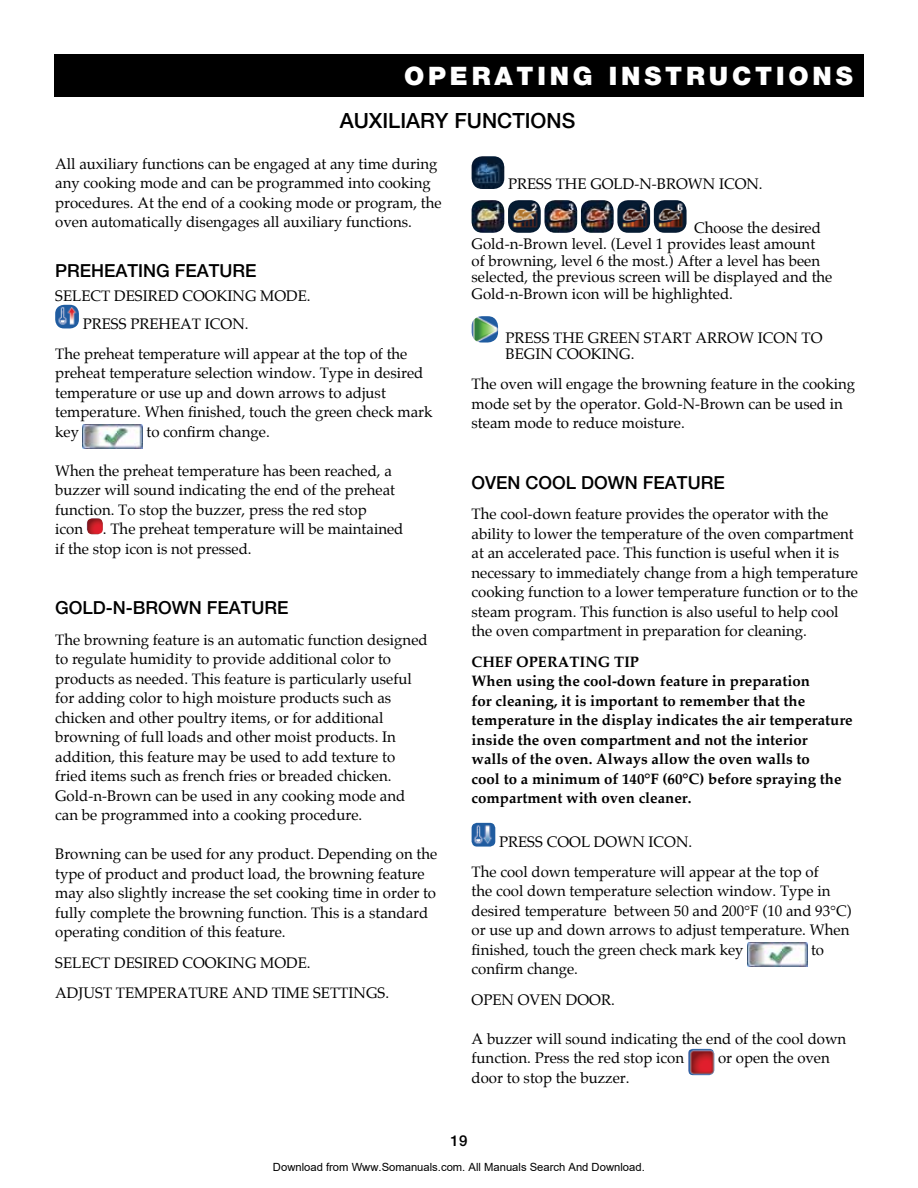
<style>
.page{position:relative;width:918px;height:1188px;background:#fff}
.page>*{position:absolute;margin:0;border:0;box-sizing:border-box;transform-origin:0 0}
.t1{font:900 25.5px "Helvetica Neue";letter-spacing:.15em;color:#fff}
.t2{font:500 21px "Helvetica Neue";color:#000}
.t3{font:500 18px "Helvetica Neue";color:#000}
.t4{font:15px/19.5px "Palatino";color:#000}
.t5{font:700 15px/19.5px "Palatino";color:#000}
.t6{font:500 15px "Helvetica Neue";color:#000}
.t7{font:11.25px "Arial";color:#000}
</style>
<div class="page">
<div style="left:54px;top:54px;width:810px;height:43px;background:#000"></div>
<img style="left:55px;top:305px;width:24px;height:24px">
<img style="left:83px;top:425px;width:60px;height:24px">
<img style="left:87px;top:518px;width:16px;height:16px">
<img style="left:472px;top:156px;width:32px;height:33px">
<img style="left:472px;top:200px;width:32px;height:33px">
<img style="left:508px;top:200px;width:33px;height:33px">
<img style="left:545px;top:200px;width:32px;height:33px">
<img style="left:581px;top:200px;width:33px;height:33px">
<img style="left:617px;top:200px;width:33px;height:33px">
<img style="left:654px;top:200px;width:33px;height:33px">
<img style="left:472px;top:316px;width:26px;height:27px">
<img style="left:472px;top:823px;width:23px;height:24px">
<img style="left:747px;top:943px;width:60px;height:24px">
<img style="left:688px;top:1049px;width:26px;height:26px">
<h1 class="t1" style="left:404px;top:61px;width:450px">OPERATING INSTRUCTIONS</h1>
<h2 class="t2" style="left:340px;top:108px;width:13px">AUXILIAR</h2>
<h2 class="t2" style="left:435px;top:108px;width:34px">Y FUNCTIONS</h2>
<p class="t4" style="left:55px;top:155px;width:388px">All auxiliary functions can be engaged at any time during any cooking mode and can be programmed into cooking procedures. At the end of a cooking mode or program, the oven automatically disengages all auxiliary functions.</p>
<p class="t3" style="left:55px;top:260px;width:61px">PREHEATING</p>
<p class="t3" style="left:175px;top:260px;width:13px">FEATURE</p>
<p class="t4" style="left:55px;top:288px;width:140px">Select desired cook</p>
<p class="t4" style="left:228px;top:288px;width:46px">ing mod</p>
<p class="t4" style="left:298px;top:288px;width:14px">e.</p>
<p class="t4" style="left:83px;top:315px;width:19px">Press</p>
<p class="t4" style="left:130px;top:315px;width:12px">preheat</p>
<p class="t4" style="left:205px;top:315px;width:11px">icon</p>
<p class="t4" style="left:55px;top:310px;width:354px;line-height:30.3px;text-indent:190px">.<br>The preheat temperature will appear at the top of the</p>
<p class="t4" style="left:55px;top:365px;width:379px">preheat temperature selection window. Type in desired temperature or use up and down arrows to adjust temperature. When finished, touch the green check mark key</p>
<p class="t4" style="left:508px;top:175px;width:19px">Press</p>
<p class="t4" style="left:556px;top:175px;width:11px">the</p>
<p class="t4" style="left:590px;top:175px;width:12px">gold</p>
<p class="t4" style="left:634px;top:175px;width:36px">-n-brown</p>
<p class="t4" style="left:719px;top:175px;width:11px">icon</p>
<p class="t4" style="left:759px;top:175px;width:5px">.</p>
<p class="t4" style="left:472px;top:221px;width:362px;line-height:16.5px;text-indent:222px">Choose the desired Gold-n-Brown level. (Level 1 provides least amount<br>of browning, level 6 the most.) After a level has been selected, the previous screen will be displayed and the Gold-n-Brown icon will be highlighted.</p>
<p class="t4" style="left:506px;top:329px;width:94px">PRESS THE green</p>
<p class="t4" style="left:644px;top:329px;width:65px">START arrow</p>
<p class="t4" style="left:758px;top:329px;width:11px">icon</p>
<p class="t4" style="left:802px;top:329px;width:22px">TO</p>
<p class="t4" style="left:472px;top:340px;width:385px;line-height:30.3px;text-indent:34px">BEGIN COOKING.<br>The oven will engage the browning feature in the cooking</p>
<p class="t4" style="left:472px;top:395px;width:373px">mode set by the operator. Gold-N-Brown can be used in steam mode to reduce moisture.</p>
<p class="t4" style="left:146px;top:423px;width:125px">to confirm change.</p>
<p class="t4" style="left:55px;top:462px;width:341px">When the preheat temperature has been reached, a buzzer will sound indicating the end of the preheat function. To stop the buzzer, press the red stop icon</p>
<p class="t3" style="left:472px;top:472px;width:81px">OVEN COOL</p>
<p class="t3" style="left:581px;top:472px;width:75px">DOWNFEATURE</p>
<p class="t4" style="left:472px;top:506px;width:388px">The cool-down feature provides the operator with the ability to lower the temperature of the oven compartment at an accelerated pace. This function is useful when it is necessary to immediately change from a high temperature cooking function to a lower temperature function or to the steam program. This function is also useful to help cool the oven compartment in preparation for cleaning.</p>
<p class="t5" style="left:472px;top:653px;width:383px">CHEF OPERATING TIP<br>When using the cool-down feature in preparation<br>for cleaning, it is important to remember that the temperature in the display indicates the air temperature inside the oven compartment and not the interior<br>walls of the oven. Always allow the oven walls to<br>cool to a minimum of 140°F (60°C) before spraying the compartment with oven cleaner.</p>
<p class="t4" style="left:499px;top:833px;width:19px">Press</p>
<p class="t4" style="left:547px;top:833px;width:12px">cool</p>
<p class="t4" style="left:594px;top:833px;width:14px">down</p>
<p class="t4" style="left:649px;top:833px;width:11px">icon</p>
<p class="t4" style="left:472px;top:828px;width:349px;line-height:30.3px;text-indent:217px">.<br>The cool down temperature will appear at the top of</p>
<p class="t4" style="left:472px;top:883px;width:382px">the cool down temperature selection window. Type in desired temperature between 50 and 200°F (10 and 93°C) or use up and down arrows to adjust temperature. When finished, touch the green check mark key</p>
<p class="t4" style="left:55px;top:521px;width:350px;text-indent:48px">. The preheat temperature will be maintained if the stop icon is not pressed.</p>
<p class="t3" style="left:55px;top:597px;width:27px">GOLD</p>
<p class="t3" style="left:106px;top:597px;width:114px">-N-BROWN FEATURE</p>
<p class="t4" style="left:55px;top:631px;width:374px">The browning feature is an automatic function designed to regulate humidity to provide additional color to products as needed. This feature is particularly useful for adding color to high moisture products such as chicken and other poultry items, or for additional browning of full loads and other moist products. In addition, this feature may be used to add texture to fried items such as french fries or breaded chicken.<br>Gold-n-Brown can be used in any cooking mode and can be programmed into a cooking procedure.</p>
<p class="t4" style="left:55px;top:846px;width:384px">Browning can be used for any product. Depending on the type of product and product load, the browning feature may also slightly increase the set cooking time in order to fully complete the browning function. This is a standard operating condition of this feature.</p>
<p class="t4" style="left:55px;top:954px;width:140px">Select desired cook</p>
<p class="t4" style="left:228px;top:954px;width:46px">ing mod</p>
<p class="t4" style="left:298px;top:954px;width:14px">e.</p>
<p class="t4" style="left:55px;top:984px;width:123px">Adjust temperat</p>
<p class="t4" style="left:198px;top:984px;width:193px">ure and time settings.</p>
<p class="t4" style="left:811px;top:941px;width:15px">to</p>
<p class="t4" style="left:472px;top:955px;width:108px;line-height:30.3px">confirm change.<br>Open</p>
<p class="t4" style="left:518px;top:991px;width:61px">oven door</p>
<p class="t4" style="left:611px;top:991px;width:5px">.</p>
<p class="t4" style="left:472px;top:1030px;width:376px">A buzzer will sound indicating the end of the cool down function. Press the red stop icon</p>
<p class="t4" style="left:718px;top:1050px;width:113px">or open the oven</p>
<p class="t4" style="left:472px;top:1069px;width:160px">door to stop the buzzer.</p>
<p class="t6" style="left:451px;top:1131px;width:18px">19</p>
<p class="t7" style="left:273px;top:1160px;width:373px">Download from Www.Somanuals.com. All Manuals Search And Download.</p>
</div>
